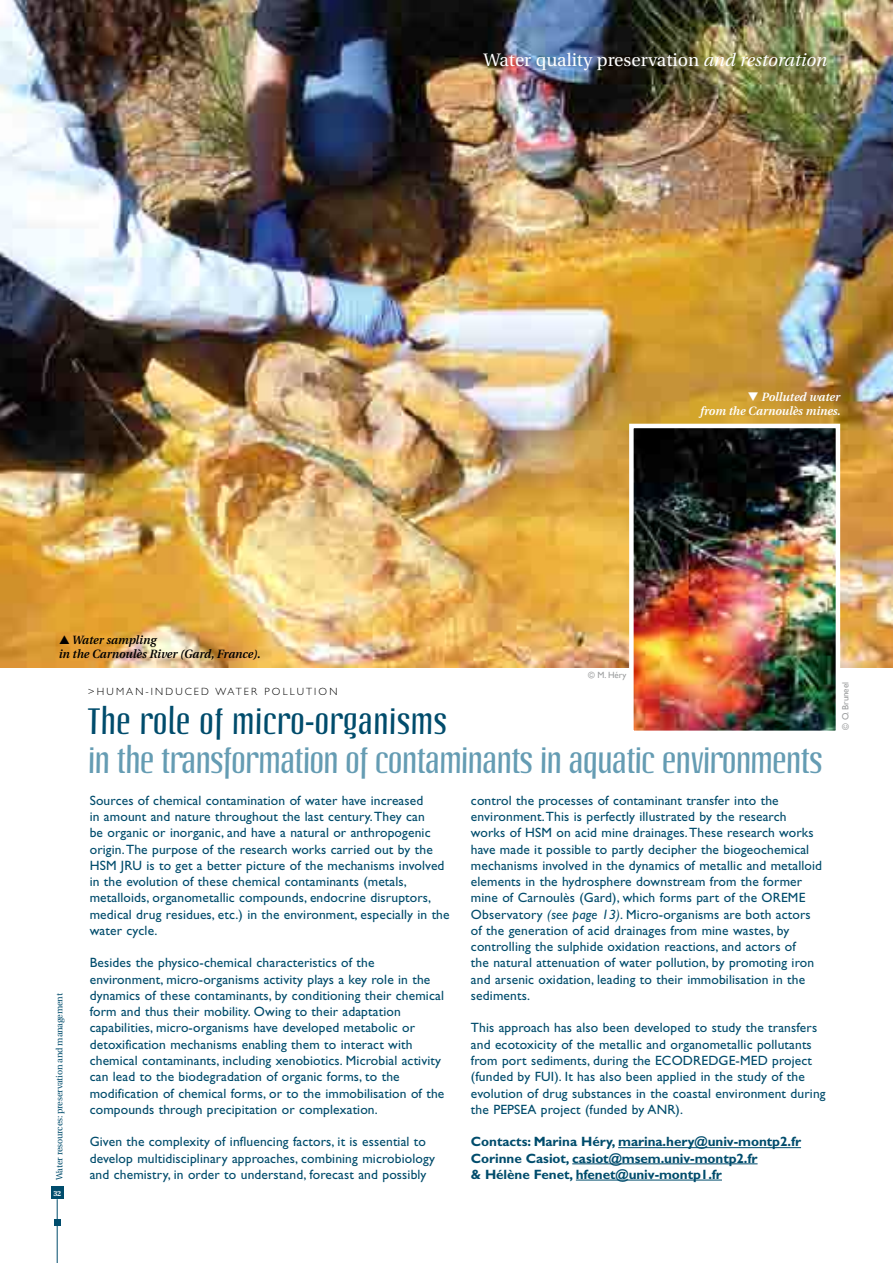
<style>
.page{position:relative;width:893px;height:1263px;background:#fff}
.page>*{position:absolute;margin:0;border:0;box-sizing:border-box;transform-origin:0 0}
.t1{font:36px "Linotype Octane";letter-spacing:-.03em;color:#659cb3}
.t2{font:36px "Linotype Octane";color:#004c6c}
.t3{font:18px "Utopia";color:#fff}
.t4{font:13.5px/16.2px "Gill Sans";letter-spacing:.01em;color:#004c6c}
.t5{font:700 13.5px/16.2px "Gill Sans";letter-spacing:-.005em;color:#004c6c}
.t6{font:italic 600 12px/14.4px "Utopia";color:#000}
.t7{font:italic 600 12px/14.4px "Utopia";color:#fff;text-align:right}
.t8{font:300 10.5px "Gill Sans";letter-spacing:.2em;color:#000}
.t9{font:9px "Utopia";letter-spacing:-.02em;color:#004c6c}
.t10{font:9px "Gill Sans";letter-spacing:-.01em;color:#9c9e9f}
.t11{font:700 7.5px "Utopia";color:#fff;scale:.95 1}
.s1{font-style:italic}
</style>
<div class="page">
<svg style="left:54px;top:1220px;width:6px;height:6px"></svg>
<div style="left:51px;top:1186px;width:13px;height:13px;background:#004c6c"></div>
<hr style="left:57px;top:1199px;width:1px;height:64px;background:#004c6c">
<img style="left:0;top:0;width:893px;height:668px">
<hr style="left:618px;top:1147px;width:183px;height:1px;background:#004c6c">
<hr style="left:572px;top:1163px;width:186px;height:1px;background:#004c6c">
<hr style="left:576px;top:1180px;width:146px;height:1px;background:#004c6c">
<img style="left:634px;top:429px;width:201px;height:301px">
<div style="left:629px;top:424px;width:211px;height:311px;border:4px solid #fff"></div>
<svg style="left:60px;top:635px;width:9px;height:9px"></svg>
<h2 class="t3" style="left:484px;top:50px;width:345px">Water quality preservation <span class="s1">and restoration</span></h2>
<p class="t6" style="left:59px;top:633px;width:203px;text-indent:13px">Water sampling<br>in the Carnoulès River (Gard, France).</p>
<p class="t7" style="left:700px;top:390px;width:142px">❑ Polluted water<br>from the Carnoulès mines.</p>
<p class="t10" style="left:588px;top:670px;width:40px">© M. Héry</p>
<p class="t9" style="left:54px;top:1180px;width:189px;rotate:-90deg">Water resources: preservation and management</p>
<p class="t11" style="left:53px;top:1189px;width:10px">32</p>
<p class="t8" style="left:88px;top:685px;width:251px">&gt;H UMAN-INDUCED WATER POLLUTION</p>
<h1 class="t2" style="left:88px;top:700px;width:361px">The role of micro-organisms</h1>
<h1 class="t1" style="left:88px;top:739px;width:736px">in the transformation of contaminants in aquatic environments</h1>
<p class="t4" style="left:90px;top:792px;width:361px">Sources of chemical contamination of water have increased<br>in amount and nature throughout the last century. They can<br>be organic or inorganic, and have a natural or anthropogenic origin. The purpose of the research works carried out by the HSM JRU is to get a better picture of the mechanisms involved in the evolution of these chemical contaminants (metals, metalloids, organometallic compounds, endocrine disruptors, medical drug residues, etc.) in the environment, especially in the water cycle.</p>
<p class="t4" style="left:90px;top:955px;width:356px">Besides the physico-chemical characteristics of the environment, micro-organisms activity plays a key role in the dynamics of these contaminants, by conditioning their chemical form and thus their mobility. Owing to their adaptation capabilities, micro-organisms have developed metabolic or detoxification mechanisms enabling them to interact with chemical contaminants, including xenobiotics. Microbial activity can lead to the biodegradation of organic forms, to the modification of chemical forms, or to the immobilisation of the compounds through precipitation or complexation.</p>
<p class="t4" style="left:90px;top:1134px;width:347px">Given the complexity of influencing factors, it is essential to develop multidisciplinary approaches, combining microbiology and chemistry, in order to understand, forecast and possibly</p>
<p class="t4" style="left:471px;top:792px;width:353px">control the processes of contaminant transfer into the environment. This is perfectly illustrated by the research works of HSM on acid mine drainages. These research works have made it possible to partly decipher the biogeochemical mechanisms involved in the dynamics of metallic and metalloid elements in the hydrosphere downstream from the former mine of Carnoulès (Gard), which forms part of the OREME Observatory <span class="s1">(see page 13)</span>. Micro-organisms are both actors of the generation of acid drainages from mine wastes, by controlling the sulphide oxidation reactions, and actors of<br>the natural attenuation of water pollution, by promoting iron and arsenic oxidation, leading to their immobilisation in the sediments.</p>
<p class="t4" style="left:471px;top:1020px;width:356px">This approach has also been developed to study the transfers and ecotoxicity of the metallic and organometallic pollutants from port sediments, during the ECODREDGE-MED project (funded by FUI). It has also been applied in the study of the evolution of drug substances in the coastal environment during the PEPSEA project (funded by ANR).</p>
<p class="t5" style="left:471px;top:1133px;width:332px">Contacts: Marina Héry, marina.hery@univ-montp2.fr<br>Corinne Casiot, casiot@msem.univ-montp2.fr<br>&amp; Hélène Fenet, hfenet@univ-montp1.fr</p>
<p class="t10" style="left:840px;top:729px;width:49px;rotate:-90deg">© O. Bruneel</p>
</div>
